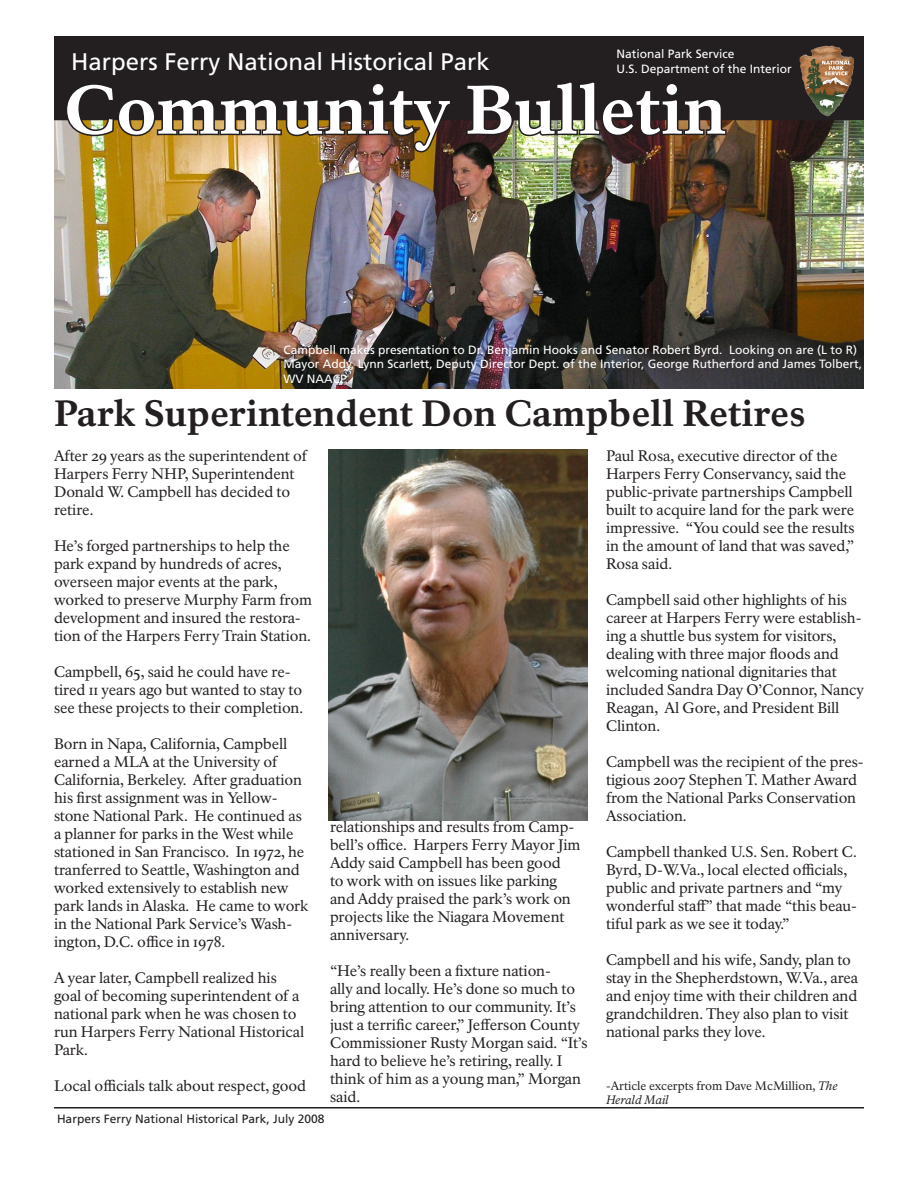
<style>
.page{position:relative;width:918px;height:1188px;background:#fff}
.page>*{position:absolute;margin:0;border:0;box-sizing:border-box;transform-origin:0 0}
.t1{font:700 67.5px "NPS Rawlinson Two";color:#fff}
.t2{font:700 36px "NPS Rawlinson Two";color:#231f20}
.t3{font:24px "Frutiger";color:#fff}
.t4{font:15px/18px "NPS Rawlinson";letter-spacing:-.005em;color:#231f20}
.t5{font:12px/14.4px "Frutiger";color:#fff}
.t6{font:12px/14.4px "NPS Rawlinson";color:#231f20}
.t7{font:12px "Frutiger";color:#231f20}
.s1{font-style:italic}
</style>
<div class="page">
<img style="left:54px;top:120px;width:810px;height:268px">
<div style="left:55px;top:37px;width:808px;height:83px;background:#231f20"></div>
<div style="left:54px;top:36px;width:810px;height:84px;border:2px solid #231f20"></div>
<img style="left:64px;top:117px;width:389px;height:37px">
<img style="left:464px;top:117px;width:264px;height:21px">
<hr style="left:54px;top:1107px;width:810px;height:1px;background:#231f20">
<img style="left:800px;top:45px;width:54px;height:70px">
<img style="left:328px;top:449px;width:260px;height:371px">
<p class="t5" style="left:616px;top:47px;width:120px">National Park Service</p>
<p class="t5" style="left:616px;top:62px;width:177px">U.S. Department of the Interior</p>
<p class="t3" style="left:71px;top:48px;width:420px">Harpers Ferry National Historical Park</p>
<p class="t1" style="left:64px;top:69px;width:663px">Community Bulletin</p>
<p class="t5" style="left:284px;top:343px;width:580px">Campbell makes presentation to Dr. Benjamin Hooks and Senator Robert Byrd. Looking on are (L to R)<br>Mayor Addy, Lynn Scarlett, Deputy Director Dept. of the Interior, George Rutherford and James Tolbert,<br>WV NAACP</p>
<p class="t2" style="left:54px;top:392px;width:753px">Park Superintendent Don Campbell Retires</p>
<p class="t4" style="left:54px;top:447px;width:254px">After 29 years as the superintendent of<br>Harpers Ferry NHP, Superintendent<br>Donald W. Campbell has decided to retire.</p>
<p class="t4" style="left:54px;top:537px;width:259px">He’s forged partnerships to help the park expand by hundreds of acres, overseen major events at the park, worked to preserve Murphy Farm from development and insured the restora&shy;tion of the Harpers Ferry Train Station.</p>
<p class="t4" style="left:54px;top:663px;width:251px">Campbell, 65, said he could have re&shy;tired 11 years ago but wanted to stay to see these projects to their completion.</p>
<p class="t4" style="left:54px;top:735px;width:256px">Born in Napa, California, Campbell earned a MLA at the University of California, Berkeley. After graduation his first assignment was in Yellow&shy;stone National Park. He continued as a planner for parks in the West while stationed in San Francisco. In 1972, he tranferred to Seattle, Washington and worked extensively to establish new park lands in Alaska. He came to work in the National Park Service’s Wash&shy;ington, D.C. office in 1978.</p>
<p class="t4" style="left:54px;top:969px;width:252px">A year later, Campbell realized his goal of becoming superintendent of a national park when he was chosen to run Harpers Ferry National Historical<br>Park.</p>
<p class="t4" style="left:54px;top:1077px;width:254px">Local officials talk about respect, good</p>
<p class="t4" style="left:606px;top:447px;width:250px">Paul Rosa, executive director of the Harpers Ferry Conservancy, said the public-private partnerships Campbell built to acquire land for the park were impressive. “You could see the results in the amount of land that was saved,” Rosa said.</p>
<p class="t4" style="left:606px;top:591px;width:260px">Campbell said other highlights of his career at Harpers Ferry were establish&shy;ing a shuttle bus system for visitors, dealing with three major floods and welcoming national dignitaries that included Sandra Day O’Connor, Nancy Reagan, Al Gore, and President Bill Clinton.</p>
<p class="t4" style="left:606px;top:753px;width:259px">Campbell was the recipient of the pres&shy;tigious 2007 Stephen T. Mather Award from the National Parks Conservation<br>Association.</p>
<p class="t4" style="left:606px;top:843px;width:253px">Campbell thanked U.S. Sen. Robert C.<br>Byrd, D-W.Va., local elected officials, public and private partners and “my wonderful staff” that made “this beau&shy;tiful park as we see it today.”</p>
<p class="t4" style="left:606px;top:951px;width:254px">Campbell and his wife, Sandy, plan to stay in the Shepherdstown, W.Va., area and enjoy time with their children and grandchildren. They also plan to visit national parks they love.</p>
<p class="t6" style="left:606px;top:1078px;width:233px">-Article excerpts from Dave McMillion, <span class="s1">The<br>Herald Mail</span></p>
<p class="t4" style="left:330px;top:818px;width:252px">relationships and results from Camp&shy;bell’s office. Harpers Ferry Mayor Jim</p>
<p class="t4" style="left:330px;top:854px;width:242px">Addy said Campbell has been good to work with on issues like parking and Addy praised the park’s work on projects like the Niagara Movement anniversary.</p>
<p class="t4" style="left:330px;top:962px;width:259px">“He’s really been a fixture nation-<br>ally and locally. He’s done so much to bring attention to our community. It’s just a terrific career,” Jefferson County Commissioner Rusty Morgan said. “It’s hard to believe he’s retiring, really. I think of him as a young man,” Morgan said.</p>
<p class="t7" style="left:57px;top:1112px;width:269px">Harpers Ferry National Historical Park, July 2008</p>
</div>
